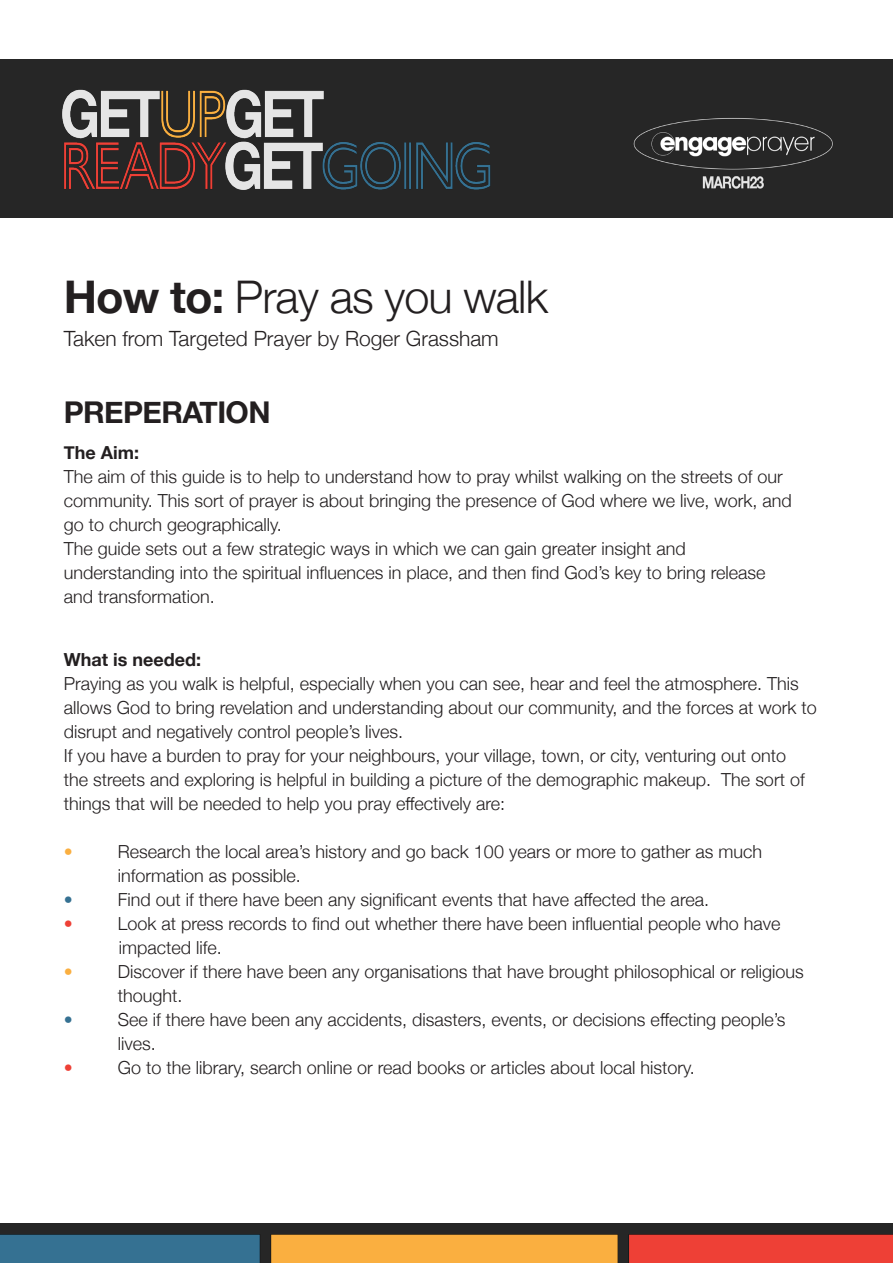
<style>
.page{position:relative;width:893px;height:1263px;background:#fff}
.page>*{position:absolute;margin:0;border:0;box-sizing:border-box;transform-origin:0 0}
.t1{font:300 45px "Helvetica Neue";letter-spacing:-.02em;color:#231f20}
.t2{font:700 30px "Helvetica Neue";letter-spacing:-.02em;color:#231f20}
.t3{font:300 21px "Helvetica Neue";color:#231f20}
.t4{font:300 18px/24px "Helvetica Neue";color:#231f20}
.t5{font:700 18px "Helvetica Neue";color:#231f20}
.t6{font:300 18px "Helvetica Neue";color:#faaf40}
.t7{font:300 18px "Helvetica Neue";color:#357192}
.t8{font:300 18px "Helvetica Neue";color:#ee4036}
.s1{font-weight:700}
</style>
<div class="page">
<div style="left:0;top:59px;width:893px;height:159px;background:#262626"></div>
<img style="left:62px;top:89px;width:429px;height:101px">
<img style="left:0;top:1223px;width:893px;height:40px">
<img style="left:633px;top:118px;width:200px;height:71px">
<p class="t1" style="left:64px;top:261px;width:486px"><span class="s1">How to:</span> Pray as you walk</p>
<p class="t3" style="left:64px;top:322px;width:436px">Taken from Targeted Prayer by Roger Grassham</p>
<p class="t2" style="left:64px;top:389px;width:208px">PREPERATION</p>
<p class="t5" style="left:64px;top:438px;width:77px">The Aim:</p>
<p class="t4" style="left:64px;top:463px;width:729px">The aim of this guide is to help to understand how to pray whilst walking on the streets of our community. This sort of prayer is about bringing the presence of God where we live, work, and go to church geographically.</p>
<p class="t4" style="left:64px;top:535px;width:623px">The guide sets out a few strategic ways in which we can gain greater insight and</p>
<p class="t4" style="left:64px;top:559px;width:703px">understanding into the spiritual influences in place, and then find God’s key to bring release and transformation.</p>
<p class="t5" style="left:64px;top:645px;width:139px">What is needed:</p>
<p class="t4" style="left:64px;top:670px;width:754px">Praying as you walk is helpful, especially when you can see, hear and feel the atmosphere. This allows God to bring revelation and understanding about our community, and the forces at work to disrupt and negatively control people’s lives.</p>
<p class="t4" style="left:64px;top:742px;width:742px">If you have a burden to pray for your neighbours, your village, town, or city, venturing out onto the streets and exploring is helpful in building a picture of the demographic makeup. The sort of things that will be needed to help you pray effectively are:</p>
<p class="t6" style="left:64px;top:837px;width:10px">•</p>
<p class="t4" style="left:118px;top:838px;width:646px">Research the local area’s history and go back 100 years or more to gather as much</p>
<p class="t4" style="left:118px;top:862px;width:185px">information as possible.</p>
<p class="t7" style="left:64px;top:885px;width:10px">•</p>
<p class="t4" style="left:118px;top:886px;width:593px">Find out if there have been any significant events that have affected the area.</p>
<p class="t8" style="left:64px;top:909px;width:10px">•</p>
<p class="t4" style="left:118px;top:910px;width:664px">Look at press records to find out whether there have been influential people who have</p>
<p class="t4" style="left:119px;top:934px;width:105px">impacted life.</p>
<p class="t6" style="left:64px;top:957px;width:10px">•</p>
<p class="t4" style="left:118px;top:958px;width:687px">Discover if there have been any organisations that have brought philosophical or religious thought.</p>
<p class="t7" style="left:64px;top:1005px;width:10px">•</p>
<p class="t4" style="left:118px;top:1006px;width:669px">See if there have been any accidents, disasters, events, or decisions effecting people’s lives.</p>
<p class="t8" style="left:64px;top:1053px;width:10px">•</p>
<p class="t4" style="left:118px;top:1054px;width:578px">Go to the library, search online or read books or articles about local history.</p>
</div>
